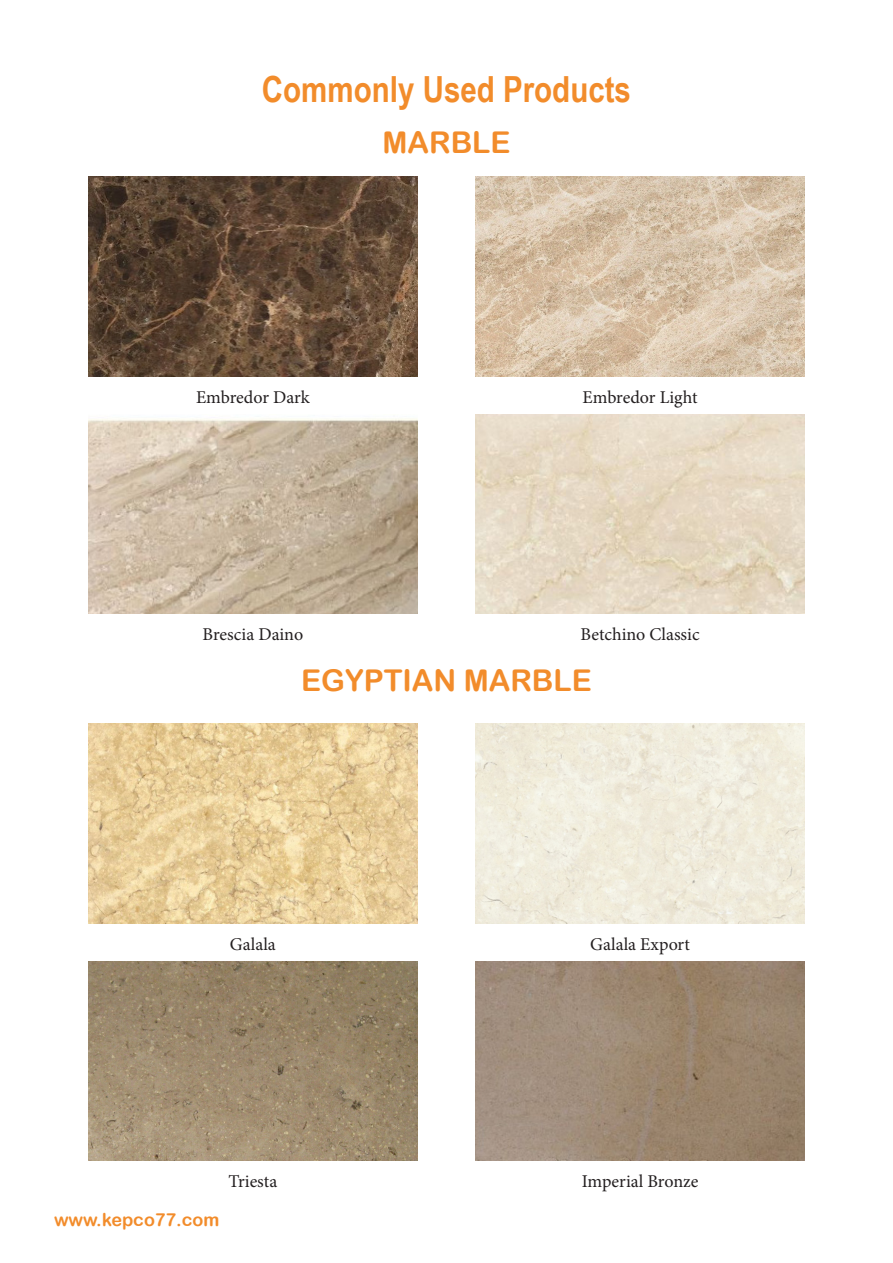
<style>
.page{position:relative;width:893px;height:1263px;background:#fff}
.page>*{position:absolute;margin:0;border:0;box-sizing:border-box;transform-origin:0 0}
.t1{font:700 36px "Arial Narrow";color:#f28c2b}
.Title_copy{font:30px "Arial Rounded MT Bold";color:#f28c2b}
.t2{font:18px "Minion Pro";color:#231f20}
.t3{font:18px "Arial Rounded MT Bold";color:#f28c2b}
</style>
<div class="page">
<img style="left:88px;top:177px;width:330px;height:199px">
<img style="left:88px;top:724px;width:330px;height:199px">
<img style="left:88px;top:418px;width:330px;height:196px">
<img style="left:88px;top:961px;width:330px;height:200px">
<img style="left:475px;top:177px;width:330px;height:199px">
<img style="left:475px;top:724px;width:330px;height:199px">
<img style="left:475px;top:414px;width:330px;height:200px">
<img style="left:475px;top:961px;width:330px;height:200px">
<p class="t1" style="left:262px;top:62px;width:371px">Commonly Used Products</p>
<p class="Title_copy" style="left:383px;top:125px;width:129px">MARBLE</p>
<p class="t2" style="left:196px;top:385px;width:115px">Embredor Dark</p>
<p class="t2" style="left:203px;top:623px;width:102px">Brescia Daino</p>
<p class="t2" style="left:583px;top:385px;width:117px">Embredor Light</p>
<p class="t2" style="left:581px;top:623px;width:121px">Betchino Classic</p>
<p class="Title_copy" style="left:301px;top:662px;width:292px">EGYPTIAN MARBLE</p>
<p class="t2" style="left:230px;top:932px;width:47px">Galala</p>
<p class="t3" style="left:54px;top:1208px;width:167px">www.kepco77.com</p>
<p class="t2" style="left:228px;top:1169px;width:50px">Triesta</p>
<p class="t2" style="left:590px;top:932px;width:101px">Galala Export</p>
<p class="t2" style="left:582px;top:1169px;width:118px">Imperial Bronze</p>
</div>
